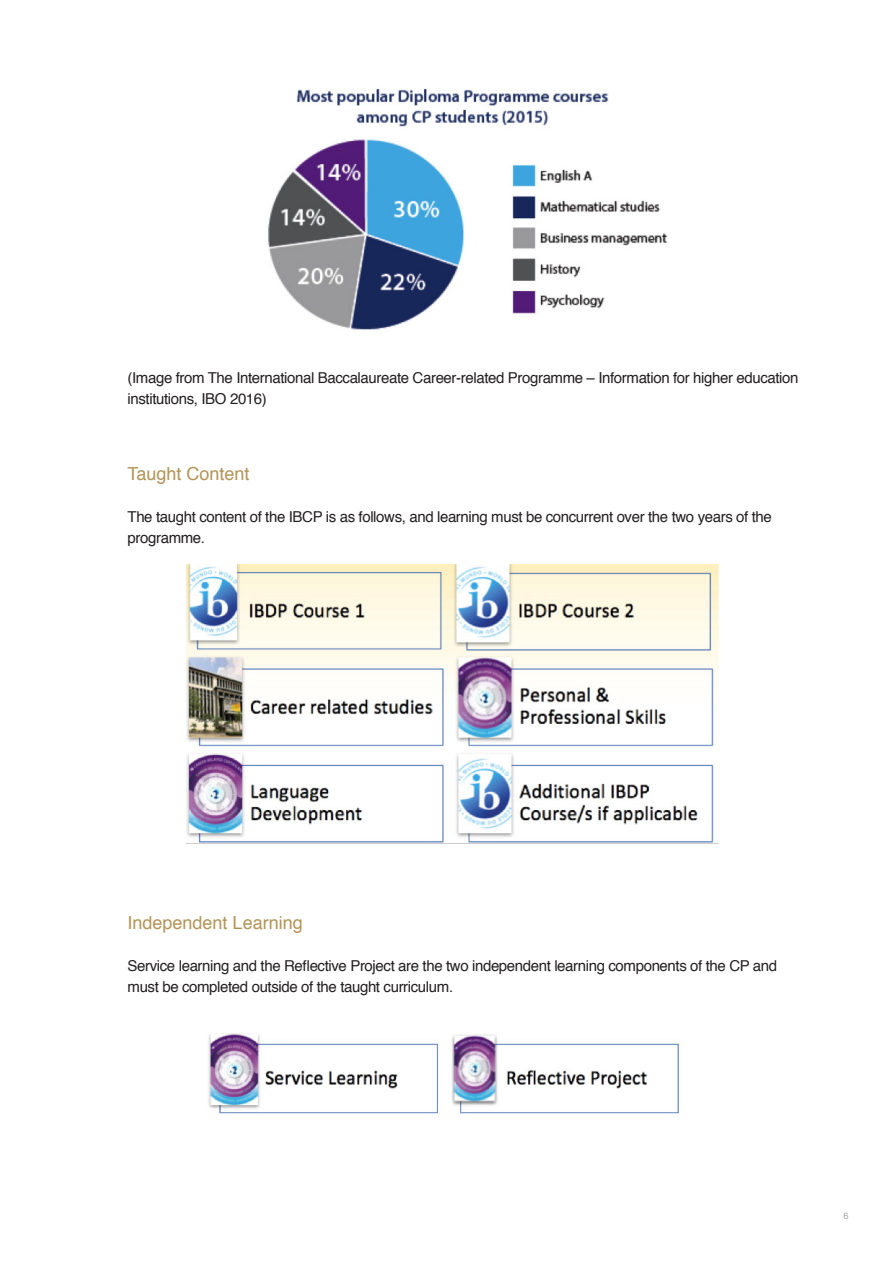
<style>
.page{position:relative;width:893px;height:1263px;background:#fff}
.page>*{position:absolute;margin:0;border:0;box-sizing:border-box;transform-origin:0 0}
.t1{font:18px "Helvetica";color:#b29457}
.t2{font:15px/21px "Helvetica";letter-spacing:-.025em;color:#231f20}
.t3{font:9px "Helvetica";color:#a1a3a6}
</style>
<div class="page">
<img style="left:187px;top:565px;width:532px;height:279px">
<img style="left:267px;top:89px;width:400px;height:241px">
<img style="left:208px;top:1033px;width:471px;height:81px">
<p class="t2" style="left:128px;top:367px;width:672px">(Image from The International Baccalaureate Career-related Programme – Information for higher education institutions, IBO 2016)</p>
<p class="t1" style="left:128px;top:460px;width:124px">Taught Content</p>
<p class="t2" style="left:128px;top:507px;width:646px">The taught content of the IBCP is as follows, and learning must be concurrent over the two years of the programme.</p>
<p class="t1" style="left:128px;top:908px;width:177px">Independent Learning</p>
<p class="t2" style="left:128px;top:955px;width:651px">Service learning and the Reflective Project are the two independent learning components of the CP and must be completed outside of the taught curriculum.</p>
<p class="t3" style="left:843px;top:1208px;width:7px">6</p>
</div>
